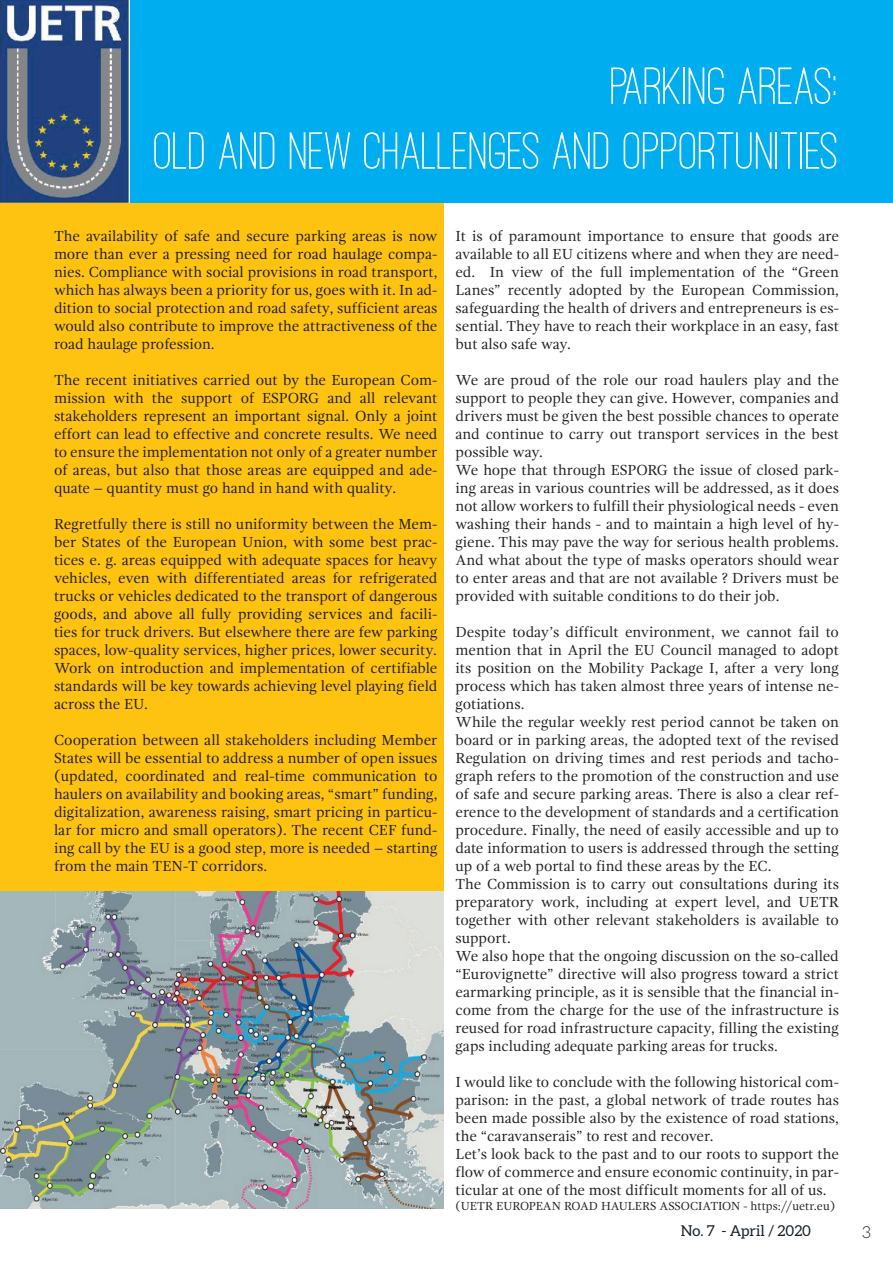
<style>
.page{position:relative;width:893px;height:1263px;background:#fff}
.page>*{position:absolute;margin:0;border:0;box-sizing:border-box;transform-origin:0 0}
.t1{font:500 54px/64.8px "Ostrich Sans";color:#fff;text-align:right}
.t2{font:300 16.5px "Aleo";color:#231f20}
.t3{font:15px/18px "Gandhi Serif";color:#231f20;text-align:justify}
.t4{font:15px "Aleo";color:#17202b}
.t5{font:12px "Gandhi Serif";color:#231f20}
</style>
<div class="page">
<div style="left:0;top:202px;width:444px;height:689px;background:#fec210"></div>
<div style="left:0;top:0;width:893px;height:202px;background:#00aeef"></div>
<img style="left:0;top:891px;width:444px;height:318px">
<img style="left:0;top:0;width:129px;height:202px">
<h1 class="t1" style="left:154px;top:54px;width:687px">PARKING AREAS:<br>OLD AND NEW CHALLENGES AND OPPORTUNITIES</h1>
<p class="t3" style="left:54px;top:227px;width:385px">The availability of safe and secure parking areas is now more than ever a pressing need for road haulage compa&shy;nies. Compliance with social provisions in road transport, which has always been a priority for us, goes with it. In ad&shy;dition to social protection and road safety, sufficient areas would also contribute to improve the attractiveness of the road haulage profession.</p>
<p class="t3" style="left:54px;top:371px;width:385px">The recent initiatives carried out by the European Com&shy;mission with the support of ESPORG and all relevant stakeholders represent an important signal. Only a joint effort can lead to effective and concrete results. We need to ensure the implementation not only of a greater number of areas, but also that those areas are equipped and ade&shy;quate – quantity must go hand in hand with quality.</p>
<p class="t3" style="left:54px;top:515px;width:385px">Regretfully there is still no uniformity between the Mem&shy;ber States of the European Union, with some best prac&shy;tices e. g. areas equipped with adequate spaces for heavy vehicles, even with differentiated areas for refrigerated trucks or vehicles dedicated to the transport of dangerous goods, and above all fully providing services and facili&shy;ties for truck drivers. But elsewhere there are few parking spaces, low-quality services, higher prices, lower security.<br>Work on introduction and implementation of certifiable standards will be key towards achieving level playing field across the EU.</p>
<p class="t3" style="left:54px;top:731px;width:385px">Cooperation between all stakeholders including Member States will be essential to address a number of open issues (updated, coordinated and real-time communication to haulers on availability and booking areas, “smart” funding, digitalization, awareness raising, smart pricing in particu&shy;lar for micro and small operators). The recent CEF fund&shy;ing call by the EU is a good step, more is needed – starting from the main TEN-T corridors.</p>
<p class="t3" style="left:455px;top:227px;width:385px">It is of paramount importance to ensure that goods are available to all EU citizens where and when they are need&shy;ed. In view of the full implementation of the “Green Lanes” recently adopted by the European Commission, safeguarding the health of drivers and entrepreneurs is es&shy;sential. They have to reach their workplace in an easy, fast but also safe way.</p>
<p class="t3" style="left:455px;top:371px;width:385px;text-align:left">We are proud of the role our road haulers play and the support to people they can give. However, companies and drivers must be given the best possible chances to operate and continue to carry out transport services in the best possible way.<br>We hope that through ESPORG the issue of closed park&shy;ing areas in various countries will be addressed, as it does not allow workers to fulfill their physiological needs - even washing their hands - and to maintain a high level of hy&shy;giene. This may pave the way for serious health problems.<br>And what about the type of masks operators should wear to enter areas and that are not available ? Drivers must be provided with suitable conditions to do their job.</p>
<p class="t3" style="left:455px;top:623px;width:385px;text-align:left">Despite today’s difficult environment, we cannot fail to mention that in April the EU Council managed to adopt its position on the Mobility Package I, after a very long process which has taken almost three years of intense ne&shy;gotiations.<br>While the regular weekly rest period cannot be taken on board or in parking areas, the adopted text of the revised Regulation on driving times and rest periods and tacho&shy;graph refers to the promotion of the construction and use of safe and secure parking areas. There is also a clear ref&shy;erence to the development of standards and a certification procedure. Finally, the need of easily accessible and up to date information to users is addressed through the setting up of a web portal to find these areas by the EC.<br>The Commission is to carry out consultations during its preparatory work, including at expert level, and UETR together with other relevant stakeholders is available to support.<br>We also hope that the ongoing discussion on the so-called “Eurovignette” directive will also progress toward a strict earmarking principle, as it is sensible that the financial in&shy;come from the charge for the use of the infrastructure is reused for road infrastructure capacity, filling the existing gaps including adequate parking areas for trucks.</p>
<p class="t3" style="left:455px;top:1073px;width:385px;text-align:left">I would like to conclude with the following historical com&shy;parison: in the past, a global network of trade routes has been made possible also by the existence of road stations, the “caravanserais” to rest and recover.<br>Let’s look back to the past and to our roots to support the flow of commerce and ensure economic continuity, in par&shy;ticular at one of the most difficult moments for all of us.</p>
<p class="t5" style="left:455px;top:1199px;width:381px">(UETR EUROPEAN ROAD HAULERS ASSOCIATION - https://uetr.eu)</p>
<p class="t4" style="left:681px;top:1222px;width:132px">No. 7 - April / 2020</p>
<p class="t2" style="left:862px;top:1223px;width:10px">3</p>
</div>
